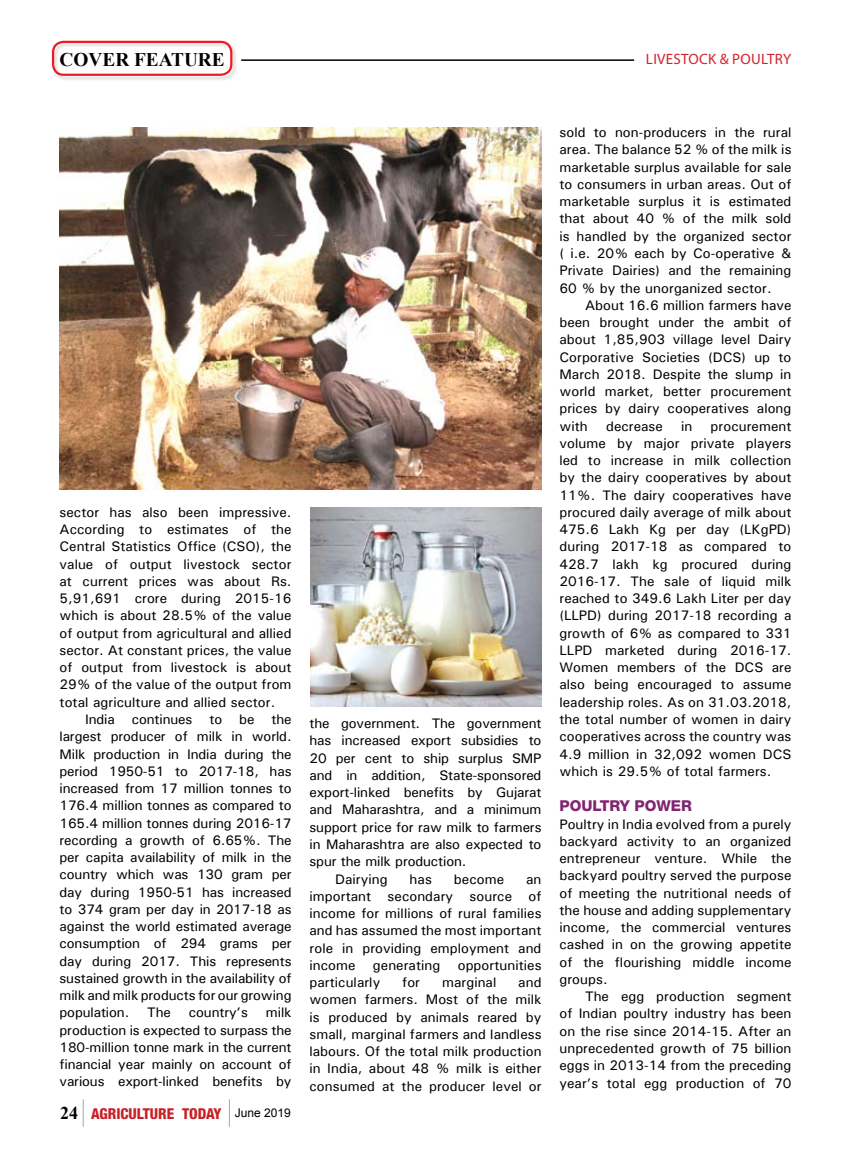
<style>
.page{position:relative;width:851px;height:1170px;background:#fff}
.page>*{position:absolute;margin:0;border:0;box-sizing:border-box;transform-origin:0 0}
.t1{font:700 19.2px "Times New Roman";color:#000}
.t2{font:800 condensed 15px "Helvetica Neue LT Std";color:#c72127}
.t3{font:15px "Myriad Pro";letter-spacing:.02em;color:#d2232a}
.t4{font:800 15px "Helvetica Neue LT Std";color:#832471}
.t5{font:500 13.8px/17.2px "Univers";letter-spacing:.005em;color:#000;text-align:justify}
.s1{font-family:"Times New Roman";font-weight:700;font-stretch:normal;font-size:18px;color:#000}
.s2{font-family:"Arial";font-weight:400;font-stretch:normal;font-size:12px;color:#000}
</style>
<div class="page">
<svg style="left:229px;top:1099px;width:1px;height:27px"></svg>
<svg style="left:83px;top:1099px;width:1px;height:27px"></svg>
<img style="left:60px;top:128px;width:481px;height:361px">
<img style="left:310px;top:508px;width:231px;height:198px">
<div style="left:52px;top:41px;width:192px;height:46px;background:#000;opacity:.15"></div>
<div style="left:52px;top:41px;width:180px;height:35px;border:2px solid #ed1c24;border-radius:11px"></div>
<hr style="left:241px;top:59px;width:393px;height:2px;background:#000">
<h1 class="t1" style="left:60px;top:47px;width:165px">COVER FEATURE</h1>
<p class="t3" style="left:646px;top:50px;width:147px">LIVESTOCK &amp; POULTRY</p>
<p class="t5" style="left:60px;top:503px;width:233px">sector has also been impressive.<br>According to estimates of the Central Statistics Office (CSO), the value of output livestock sector at current prices was about Rs.<br>5,91,691 crore during 2015-16 which is about 28.5% of the value of output from agricultural and allied sector. At constant prices, the value of output from livestock is about 29% of the value of the output from total agriculture and allied sector.</p>
<p class="t5" style="left:60px;top:710px;width:233px;text-indent:26px">India continues to be the largest producer of milk in world.<br>Milk production in India during the period 1950-51 to 2017-18, has increased from 17 million tonnes to 176.4 million tonnes as compared to 165.4 million tonnes during 2016-17 recording a growth of 6.65%. The per capita availability of milk in the country which was 130 gram per day during 1950-51 has increased to 374 gram per day in 2017-18 as against the world estimated average consumption of 294 grams per day during 2017. This represents sustained growth in the availability of milk and milk products for our growing population.</p>
<p class="t5" style="left:60px;top:1003px;width:233px;text-indent:206px">milk production is expected to surpass the 180-million tonne mark in the current financial year mainly on account of various export-linked benefits by</p>
<p class="t5" style="left:147px;top:1003px;width:25px">The</p>
<p class="t5" style="left:189px;top:1003px;width:60px">country’s</p>
<p class="t2" style="left:60px;top:1104px;width:232px"><span class="s1">24</span> AGRICULTURE TODAY <span class="s2">June 2019</span></p>
<p class="t5" style="left:309px;top:714px;width:233px">the government. The government</p>
<p class="t5" style="left:309px;top:731px;width:233px">has increased export subsidies to</p>
<p class="t5" style="left:309px;top:749px;width:233px">20 per cent to ship surplus SMP</p>
<p class="t5" style="left:309px;top:766px;width:233px">and in addition, State-sponsored</p>
<p class="t5" style="left:309px;top:783px;width:233px">export-linked benefits by Gujarat</p>
<p class="t5" style="left:309px;top:800px;width:233px">and Maharashtra, and a minimum</p>
<p class="t5" style="left:309px;top:818px;width:233px">support price for raw milk to farmers</p>
<p class="t5" style="left:309px;top:835px;width:233px">in Maharashtra are also expected to</p>
<p class="t5" style="left:309px;top:852px;width:158px">spur the milk production.</p>
<p class="t5" style="left:335px;top:869px;width:54px">Dairying</p>
<p class="t5" style="left:409px;top:869px;width:24px">has</p>
<p class="t5" style="left:454px;top:869px;width:52px">become</p>
<p class="t5" style="left:309px;top:869px;width:233px;text-indent:217px">an important secondary source of income for millions of rural families and has assumed the most important role in providing employment and income</p>
<p class="t5" style="left:373px;top:956px;width:69px">generating</p>
<p class="t5" style="left:457px;top:956px;width:85px">opportunities</p>
<p class="t5" style="left:309px;top:973px;width:72px">particularly</p>
<p class="t5" style="left:402px;top:973px;width:19px">for</p>
<p class="t5" style="left:442px;top:973px;width:56px">marginal</p>
<p class="t5" style="left:309px;top:973px;width:233px;text-indent:209px">and women farmers. Most of the milk is produced by animals reared by small, marginal farmers and landless labours. Of the total milk production in India, about 48 % milk is either consumed at the producer level or</p>
<p class="t5" style="left:559px;top:123px;width:233px">sold to non-producers in the rural area. The balance 52 % of the milk is marketable surplus available for sale to consumers in urban areas. Out of marketable surplus it is estimated that about 40 % of the milk sold is handled by the organized sector ( i.e. 20% each by Co-operative &amp; Private Dairies) and the remaining 60 % by the unorganized sector.</p>
<p class="t5" style="left:559px;top:296px;width:233px;text-indent:26px">About 16.6 million farmers have been brought under the ambit of about 1,85,903 village level Dairy Corporative Societies (DCS) up to March 2018. Despite the slump in world market, better procurement prices by dairy cooperatives along with</p>
<p class="t5" style="left:606px;top:417px;width:58px">decrease</p>
<p class="t5" style="left:681px;top:417px;width:13px">in</p>
<p class="t5" style="left:559px;top:417px;width:233px;text-indent:151px">procurement volume by major private players led to increase in milk collection by the dairy cooperatives by about 11%. The dairy cooperatives have procured daily average of milk about 475.6 Lakh Kg per day (LKgPD) during 2017-18 as compared to 428.7 lakh kg procured during 2016-17. The sale of liquid milk reached to 349.6 Lakh Liter per day (LLPD) during 2017-18 recording a growth of 6% as compared to 331<br>LLPD marketed during 2016-17.<br>Women members of the DCS are also being encouraged to assume leadership roles. As on 31.03.2018, the total number of women in dairy cooperatives across the country was 4.9 million in 32,092 women DCS which is 29.5% of total farmers.</p>
<p class="t4" style="left:559px;top:797px;width:134px">POULTRY POWER</p>
<p class="t5" style="left:559px;top:814px;width:233px">Poultry in India evolved from a purely backyard activity to an organized entrepreneur venture. While the backyard poultry served the purpose of meeting the nutritional needs of the house and adding supplementary income, the commercial ventures cashed in on the growing appetite of the flourishing middle income groups.</p>
<p class="t5" style="left:559px;top:987px;width:233px;text-indent:26px">The egg production segment of Indian poultry industry has been on the rise since 2014-15. After an unprecedented growth of 75 billion eggs in 2013-14 from the preceding year’s total egg production of 70</p>
</div>
